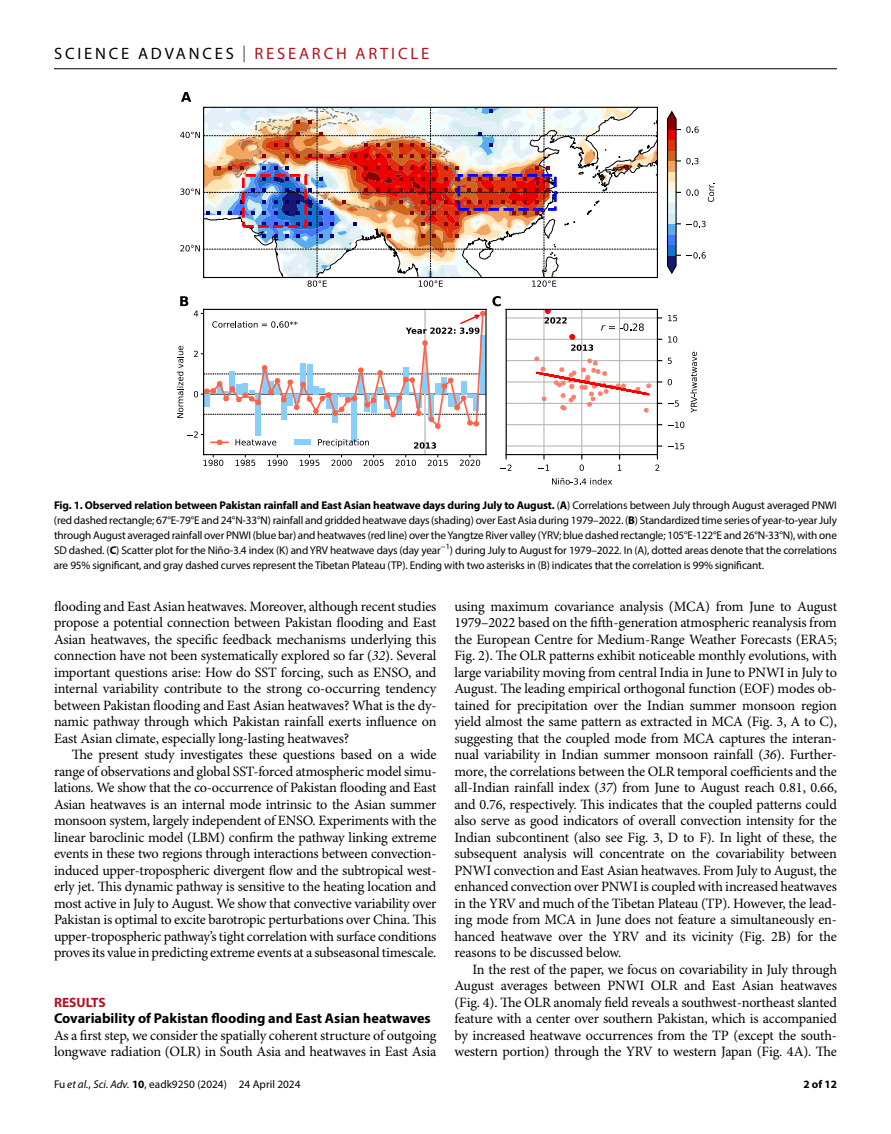
<style>
.page{position:relative;width:891px;height:1134px;background:#fff}
.page>*{position:absolute;margin:0;border:0;box-sizing:border-box;transform-origin:0 0}
.t1{font:16.5px "Myriad Pro";letter-spacing:.17em;color:#000}
.t2{font:14.25px/16.5px "Minion Pro";letter-spacing:-.015em;color:#000;text-align:justify}
.t3{font:700 14.25px "Myriad Pro";color:#000}
.t4{font:700 13.5px "Myriad Pro";color:#b5121b}
.t5{font:11.25px/15px "Myriad Pro";letter-spacing:-.015em;color:#000}
.t6{font:700 11.25px "Myriad Pro";color:#000}
.s1{font-weight:300}
.s2{color:#b5121b}
.s3{font-weight:700}
.s4{font-style:italic}
</style>
<div class="page">
<hr style="left:54px;top:68px;width:783px;height:1px;background:#000">
<hr style="left:424px;top:309px;width:2px;height:146px;background:#d3d3d3">
<svg style="left:204px;top:455px;width:19px;height:11px"></svg>
<svg style="left:236px;top:455px;width:19px;height:11px"></svg>
<svg style="left:268px;top:455px;width:20px;height:11px"></svg>
<svg style="left:300px;top:455px;width:19px;height:11px"></svg>
<svg style="left:331px;top:455px;width:21px;height:11px"></svg>
<svg style="left:364px;top:455px;width:20px;height:11px"></svg>
<svg style="left:396px;top:455px;width:20px;height:11px"></svg>
<svg style="left:428px;top:455px;width:20px;height:11px"></svg>
<svg style="left:460px;top:455px;width:20px;height:11px"></svg>
<hr style="left:203px;top:309px;width:1px;height:146px;background:#000">
<hr style="left:485px;top:309px;width:2px;height:146px;background:#000">
<hr style="left:204px;top:454px;width:282px;height:1px;background:#000">
<svg style="left:501px;top:455px;width:10px;height:16px"></svg>
<hr style="left:544px;top:309px;width:1px;height:146px;background:#b0b0b0">
<svg style="left:539px;top:455px;width:10px;height:16px"></svg>
<hr style="left:582px;top:309px;width:1px;height:146px;background:#b0b0b0">
<svg style="left:580px;top:455px;width:4px;height:16px"></svg>
<hr style="left:619px;top:309px;width:1px;height:146px;background:#b0b0b0">
<svg style="left:618px;top:455px;width:3px;height:16px"></svg>
<svg style="left:655px;top:455px;width:4px;height:16px"></svg>
<svg style="left:552px;top:478px;width:60px;height:7px"></svg>
<hr style="left:506px;top:446px;width:151px;height:1px;background:#b0b0b0">
<svg style="left:668px;top:443px;width:16px;height:6px"></svg>
<hr style="left:506px;top:424px;width:151px;height:1px;background:#b0b0b0">
<svg style="left:668px;top:422px;width:16px;height:6px"></svg>
<hr style="left:506px;top:403px;width:151px;height:1px;background:#b0b0b0">
<svg style="left:668px;top:400px;width:11px;height:7px"></svg>
<hr style="left:506px;top:382px;width:151px;height:1px;background:#b0b0b0">
<svg style="left:668px;top:379px;width:4px;height:6px"></svg>
<hr style="left:506px;top:360px;width:151px;height:1px;background:#b0b0b0">
<svg style="left:668px;top:358px;width:4px;height:6px"></svg>
<hr style="left:506px;top:339px;width:151px;height:1px;background:#b0b0b0">
<svg style="left:668px;top:336px;width:9px;height:7px"></svg>
<hr style="left:506px;top:318px;width:151px;height:1px;background:#b0b0b0">
<svg style="left:668px;top:315px;width:9px;height:6px"></svg>
<svg style="left:691px;top:352px;width:6px;height:61px"></svg>
<hr style="left:506px;top:309px;width:1px;height:146px;background:#000">
<hr style="left:657px;top:309px;width:1px;height:146px;background:#000">
<hr style="left:506px;top:454px;width:151px;height:1px;background:#000">
<hr style="left:506px;top:309px;width:151px;height:1px;background:#000">
<svg style="left:534px;top:309px;width:117px;height:104px"></svg>
<svg style="left:666px;top:110px;width:48px;height:164px"></svg>
<svg style="left:180px;top:92px;width:478px;height:195px"></svg>
<svg style="left:177px;top:296px;width:324px;height:153px"></svg>
<p class="t1" style="left:54px;top:44px;width:376px">Science Adva nces <span class="s1">|</span> <span class="s2">Resear ch Ar ticle</span></p>
<p class="t5" style="left:54px;top:497px;width:785px"><span class="s3">Fig. 1. Observed relation between Pakistan rainfall and East Asian heatwave days during July to August.</span> (<span class="s3">A</span>) Correlations between July through August averaged PNWI (red dashed rectangle; 67°E-79°E and 24°N-33°N) rainfall and gridded heatwave days (shading) over East Asia during 1979–2022. (<span class="s3">B</span>) Standardized time series of year-to-year July through August averaged rainfall over PNWI (blue bar) and heatwaves (red line) over the Yangtze River valley (YRV; blue dashed rectangle; 105°E-122°E and 26°N-33°N), with one SD dashed. (<span class="s3">C</span>) Scatter plot for the N iño-3.4 index (K) and YRV heatwave days (day year<sup>−</sup><sup>1</sup>) during July to August for 1979–2022. I n (A), dotted areas denote that the correlations are 95% significant, and gray dashed curves represent the Tibetan Plateau (TP). Ending with two asterisks in (B) indicates that the correlation is 99% significant.</p>
<p class="t2" style="left:54px;top:598px;width:384px">flooding and East Asian heatwaves. Moreover, although recent studies propose a potential connection between Pakistan flooding and East Asian heatwaves, the specific feedback mechanisms underlying this connection have not been systematically explored so far (<span class="s4">32</span>). Several important questions arise: How do SST forcing, such as ENSO, and internal variability contribute to the strong co-occurring tendency between Pakistan flooding and East Asian heatwaves? What is the dy&shy;namic pathway through which Pakistan rainfall exerts influence on East Asian climate, especially long-lasting heatwaves?</p>
<p class="t2" style="left:54px;top:747px;width:384px;text-indent:18px">The present study investigates these questions based on a wide range of observations and global SST-forced atmospheric model simu&shy;lations. We show that the co-occurrence of Pakistan flooding and East Asian heatwaves is an internal mode intrinsic to the Asian summer monsoon system, largely independent of ENSO. Experiments with the linear baroclinic model (LBM) confirm the pathway linking extreme events in these two regions through interactions between convection&shy;induced upper-tropospheric divergent flow and the subtropical west&shy;erly jet. This dynamic pathway is sensitive to the heating location and most active in July to August. We show that convective variability over Pakistan is optimal to excite barotropic perturbations over China. This upper-tropospheric pathway’s tight correlation with surface conditions proves its value in predicting extreme events at a subseasonal timescale.</p>
<p class="t4" style="left:54px;top:993px;width:53px">RESULTS</p>
<p class="t3" style="left:54px;top:1009px;width:378px">Covariability of Pakistan flooding and East Asian heatwaves</p>
<p class="t2" style="left:54px;top:1027px;width:384px">As a first step, we consider the spatially coherent structure of outgoing longwave radiation (OLR) in South Asia and heatwaves in East Asia</p>
<p class="t5" style="left:54px;top:1076px;width:248px">Fu <span class="s4">et al.</span>, <span class="s4">Sci. Adv.</span> <span class="s3">10</span>, eadk9250 (2024) 24 April 2024</p>
<p class="t2" style="left:454px;top:598px;width:384px">using maximum covariance analysis (MCA) from June to August 1979–2022 based on the fifth-generation atmospheric reanalysis from the European Centre for Medium-Range Weather Forecasts (ERA5; Fig. 2). The OLR patterns exhibit noticeable monthly evolutions, with large variability moving from central India in June to PNWI in July to August. The leading empirical orthogonal function (EOF) modes ob&shy;tained for precipitation over the Indian summer monsoon region yield almost the same pattern as extracted in MCA (Fig. 3, A to C), suggesting that the coupled mode from MCA captures the interan&shy;nual variability in Indian summer monsoon rainfall (<span class="s4">36</span>). Further&shy;more, the correlations between the OLR temporal coefficients and the all-Indian rainfall index (<span class="s4">37</span>) from June to August reach 0.81, 0.66, and 0.76, respectively. This indicates that the coupled patterns could also serve as good indicators of overall convection intensity for the Indian subcontinent (also see Fig. 3, D to F). In light of these, the subsequent analysis will concentrate on the covariability between PNWI convection and East Asian heatwaves. From July to August, the enhanced convection over PNWI is coupled with increased heatwaves in the YRV and much of the Tibetan Plateau (TP). However, the lead&shy;ing mode from MCA in June does not feature a simultaneously en&shy;hanced heatwave over the YRV and its vicinity (Fig. 2B) for the reasons to be discussed below.</p>
<p class="t2" style="left:454px;top:962px;width:384px;text-indent:18px">In the rest of the paper, we focus on covariability in July through August averages between PNWI OLR and East Asian heatwaves (Fig. 4). The OLR anomaly field reveals a southwest-northeast slanted feature with a center over southern Pakistan, which is accompanied by increased heatwave occurrences from the TP (except the south&shy;western portion) through the YRV to western Japan (Fig. 4A). The</p>
<p class="t6" style="left:803px;top:1076px;width:35px">2 of 12</p>
</div>
